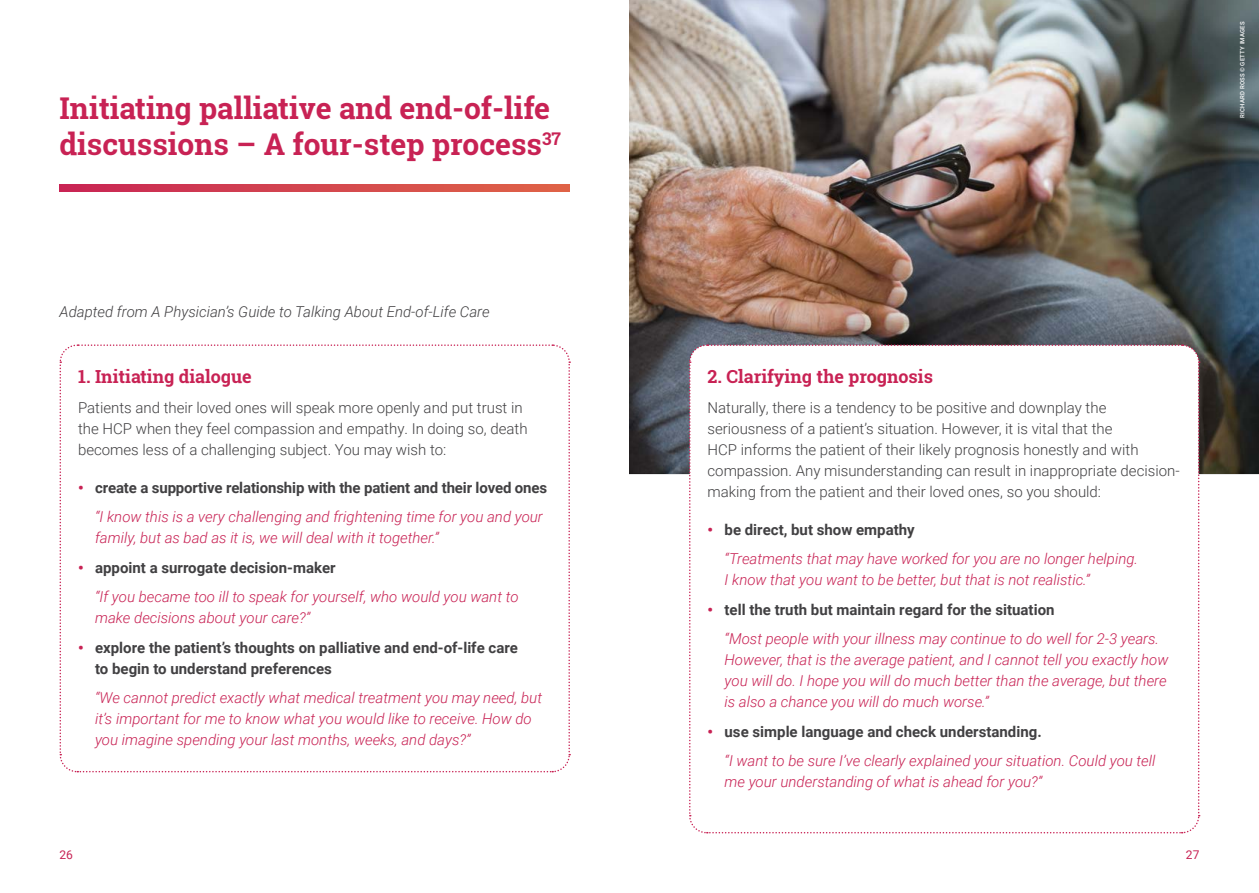
<style>
.page{position:relative;width:1259px;height:893px;background:#fff}
.page>*{position:absolute;margin:0;border:0;box-sizing:border-box;transform-origin:0 0}
.t1{font:700 30px/36px "Roboto Slab";color:#c82254}
.t2{font:700 18px "Roboto Slab";color:#c82254}
.t3{font:italic 300 15px/29.5px "Roboto";color:#c82254}
.t4{font:300 15px/21px "Roboto";color:#414042}
.t5{font:700 15px/29.5px "Roboto";color:#414042;text-align:right}
.t6{font:italic 300 15px "Roboto";color:#414042}
.t7{font:12px "Roboto";color:#c82254}
.t8{font:500 6px "Roboto";letter-spacing:.035em;color:#fff}
.s1{font-weight:900;color:#c82254}
.s2{font-weight:300;font-style:italic;color:#c82254}
.s3{font-weight:900;font-style:normal}
.s4{font-weight:700;font-style:normal;color:#414042}
</style>
<div class="page">
<img style="left:629px;top:0;width:630px;height:474px">
<svg style="left:60px;top:185px;width:510px;height:6px;background:#d3454e"></svg>
<svg style="left:59px;top:344px;width:512px;height:429px"></svg>
<svg style="left:688px;top:344px;width:512px;height:490px"></svg>
<h1 class="t1" style="left:60px;top:90px;width:503px">Initiating palliative and end-of-life discussions – A four-step process<sup>37</sup></h1>
<p class="t8" style="left:1238px;top:118px;width:98px;rotate:-90deg">RICHARD ROSS © GETTY IMAGES</p>
<p class="t6" style="left:60px;top:301px;width:431px">Adapted from A Physician’s Guide to Talking About End-of-Life Care</p>
<p class="t2" style="left:78px;top:364px;width:175px">1. Initiating dialogue</p>
<p class="t4" style="left:78px;top:396px;width:451px">Patients and their loved ones will speak more openly and put trust in the HCP when they feel compassion and empathy. In doing so, death becomes less of a challenging subject. You may wish to:</p>
<p class="t5" style="left:78px;top:472px;width:470px"><span class="s1">•</span> create a supportive relationship with the patient and their loved ones <span class="s2">“I know this is a very challenging and frightening time for you and your</span></p>
<p class="t3" style="left:95px;top:523px;width:345px">family, but as bad as it is, we will deal with it together.”</p>
<p class="t3" style="left:95px;top:552px;width:425px;text-indent:-17px"><span class="s3">•</span> <span class="s4">appoint a surrogate decision-maker<br></span>“If you became too ill to speak for yourself, who would you want to</p>
<p class="t3" style="left:95px;top:603px;width:217px">make decisions about your care?”</p>
<p class="t5" style="left:95px;top:636px;width:424px;line-height:21px;text-align:left;text-indent:-17px"><span class="s1">•</span> explore the patient’s thoughts on palliative and end-of-life care to begin to understand preferences</p>
<p class="t3" style="left:95px;top:687px;width:448px;line-height:21px">“We cannot predict exactly what medical treatment you may need, but it’s important for me to know what you would like to receive. How do you imagine spending your last months, weeks, and days?”</p>
<p class="t2" style="left:707px;top:364px;width:227px">2. Clarifying the prognosis</p>
<p class="t4" style="left:707px;top:396px;width:473px">Naturally, there is a tendency to be positive and downplay the seriousness of a patient’s situation. However, it is vital that the<br>HCP informs the patient of their likely prognosis honestly and with compassion. Any misunderstanding can result in inappropriate decision&shy;making from the patient and their loved ones, so you should:</p>
<p class="t3" style="left:724px;top:514px;width:415px;text-indent:-17px"><span class="s3">•</span> <span class="s4">be direct, but show empathy<br></span>“Treatments that may have worked for you are no longer helping.</p>
<p class="t3" style="left:724px;top:565px;width:367px">I know that you want to be better, but that is not realistic.”</p>
<p class="t3" style="left:724px;top:594px;width:436px;text-indent:-17px"><span class="s3">•</span> <span class="s4">tell the truth but maintain regard for the situation<br></span>“Most people with your illness may continue to do well for 2-3 years.</p>
<p class="t3" style="left:724px;top:649px;width:445px;line-height:21px;text-align:justify">However, that is the average patient, and I cannot tell you exactly how you will do. I hope you will do much better than the average, but there is also a chance you will do much worse.”</p>
<p class="t3" style="left:724px;top:716px;width:432px;text-indent:-17px"><span class="s3">•</span> <span class="s4">use simple language and check understanding.<br></span>“I want to be sure I’ve clearly explained your situation. Could you tell</p>
<p class="t3" style="left:724px;top:767px;width:319px">me your understanding of what is ahead for you?”</p>
<p class="t7" style="left:60px;top:846px;width:15px">26</p>
<p class="t7" style="left:1186px;top:846px;width:15px">27</p>
</div>
